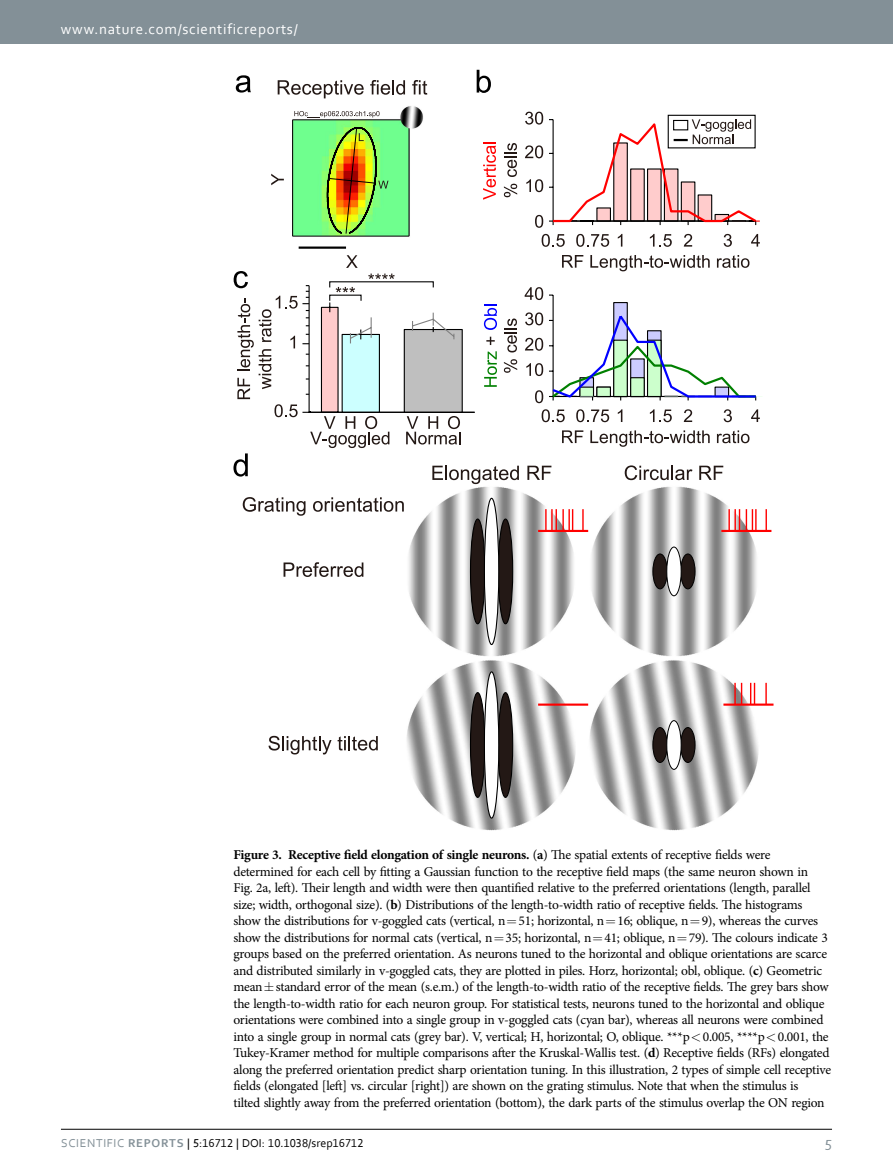
<style>
.page{position:relative;width:893px;height:1174px;background:#fff}
.page>*{position:absolute;margin:0;border:0;box-sizing:border-box;transform-origin:0 0}
.t1{font:15px "Corbel";letter-spacing:.045em;color:#fff}
.t2{font:15px "Corbel";color:#839097}
.t3{font:13.5px/16.5px "Minion Pro";letter-spacing:-.02em;color:#000}
.t4{font:12px "Corbel";color:#000}
.s1{font-weight:700}
.s2{color:#839097}
.s3{font-weight:700;color:#839097}
</style>
<div class="page">
<div style="left:0;top:0;width:893px;height:43px;background:#839097"></div>
<hr style="left:61px;top:1129px;width:771px;height:1px;background:#000">
<img style="left:292px;top:106px;width:468px;height:724px">
<div style="left:552px;top:294px;width:204px;height:103px;background:#fff"></div>
<div style="left:613px;top:302px;width:15px;height:95px;background:#ccf;border:1px solid #000"></div>
<svg style="left:542px;top:234px;width:23px;height:13px"></svg>
<svg style="left:576px;top:234px;width:33px;height:13px"></svg>
<svg style="left:618px;top:234px;width:4px;height:13px"></svg>
<svg style="left:650px;top:234px;width:22px;height:13px"></svg>
<svg style="left:684px;top:234px;width:8px;height:13px"></svg>
<svg style="left:724px;top:234px;width:8px;height:13px"></svg>
<svg style="left:751px;top:234px;width:9px;height:13px"></svg>
<svg style="left:535px;top:215px;width:8px;height:13px"></svg>
<svg style="left:526px;top:179px;width:17px;height:13px"></svg>
<svg style="left:525px;top:145px;width:18px;height:13px"></svg>
<svg style="left:525px;top:112px;width:18px;height:13px"></svg>
<svg style="left:562px;top:255px;width:21px;height:13px"></svg>
<svg style="left:590px;top:255px;width:120px;height:16px"></svg>
<svg style="left:717px;top:255px;width:32px;height:13px"></svg>
<svg style="left:504px;top:184px;width:13px;height:13px"></svg>
<svg style="left:504px;top:143px;width:13px;height:34px"></svg>
<svg style="left:542px;top:409px;width:23px;height:13px"></svg>
<svg style="left:576px;top:409px;width:33px;height:13px"></svg>
<svg style="left:618px;top:409px;width:4px;height:13px"></svg>
<svg style="left:650px;top:409px;width:22px;height:13px"></svg>
<svg style="left:684px;top:409px;width:8px;height:13px"></svg>
<svg style="left:724px;top:409px;width:8px;height:13px"></svg>
<svg style="left:751px;top:409px;width:9px;height:13px"></svg>
<svg style="left:535px;top:390px;width:8px;height:13px"></svg>
<svg style="left:526px;top:363px;width:17px;height:13px"></svg>
<svg style="left:525px;top:312px;width:18px;height:13px"></svg>
<svg style="left:525px;top:287px;width:18px;height:13px"></svg>
<svg style="left:562px;top:430px;width:21px;height:13px"></svg>
<svg style="left:590px;top:430px;width:120px;height:17px"></svg>
<svg style="left:717px;top:430px;width:32px;height:13px"></svg>
<hr style="left:553px;top:295px;width:1px;height:101px;background:#000">
<svg style="left:477px;top:70px;width:14px;height:23px"></svg>
<svg style="left:271px;top:174px;width:13px;height:11px"></svg>
<hr style="left:299px;top:246px;width:47px;height:3px;background:#000">
<svg style="left:236px;top:75px;width:15px;height:18px"></svg>
<img style="left:326px;top:127px;width:62px;height:107px">
<svg style="left:294px;top:111px;width:85px;height:7px"></svg>
<svg style="left:278px;top:80px;width:86px;height:18px"></svg>
<svg style="left:370px;top:80px;width:35px;height:15px"></svg>
<svg style="left:412px;top:80px;width:15px;height:15px"></svg>
<svg style="left:483px;top:142px;width:13px;height:58px"></svg>
<svg style="left:525px;top:338px;width:18px;height:13px"></svg>
<svg style="left:549px;top:313px;width:209px;height:87px"></svg>
<div style="left:668px;top:115px;width:88px;height:33px;border:1px solid #000"></div>
<svg style="left:549px;top:119px;width:211px;height:106px"></svg>
<svg style="left:269px;top:736px;width:63px;height:18px"></svg>
<svg style="left:338px;top:736px;width:40px;height:14px"></svg>
<div style="left:470px;top:692px;width:15px;height:105px;background:#231815;border-radius:50%"></div>
<div style="left:470px;top:692px;width:15px;height:106px;border:1px solid #000;border-radius:50%"></div>
<div style="left:498px;top:692px;width:15px;height:105px;background:#231815;border-radius:50%"></div>
<div style="left:498px;top:692px;width:15px;height:106px;border:1px solid #000;border-radius:50%"></div>
<div style="left:484px;top:672px;width:15px;height:146px;background:#fff;border-radius:50%"></div>
<div style="left:484px;top:671px;width:15px;height:147px;border:1px solid #000;border-radius:50%"></div>
<div style="left:653px;top:554px;width:14px;height:35px;background:#231815;border-radius:50%"></div>
<div style="left:653px;top:553px;width:15px;height:36px;border:1px solid #000;border-radius:50%"></div>
<div style="left:681px;top:554px;width:14px;height:35px;background:#231815;border-radius:50%"></div>
<div style="left:680px;top:553px;width:15px;height:36px;border:1px solid #000;border-radius:50%"></div>
<div style="left:667px;top:547px;width:14px;height:49px;background:#fff;border-radius:50%"></div>
<div style="left:666px;top:547px;width:15px;height:49px;border:1px solid #000;border-radius:50%"></div>
<div style="left:470px;top:519px;width:15px;height:105px;background:#231815;border-radius:50%"></div>
<div style="left:470px;top:518px;width:15px;height:106px;border:1px solid #000;border-radius:50%"></div>
<div style="left:498px;top:519px;width:15px;height:105px;background:#231815;border-radius:50%"></div>
<div style="left:498px;top:518px;width:15px;height:106px;border:1px solid #000;border-radius:50%"></div>
<div style="left:484px;top:498px;width:15px;height:146px;background:#fff;border-radius:50%"></div>
<div style="left:484px;top:498px;width:15px;height:147px;border:1px solid #000;border-radius:50%"></div>
<svg style="left:284px;top:562px;width:79px;height:15px"></svg>
<svg style="left:243px;top:497px;width:63px;height:19px"></svg>
<svg style="left:313px;top:497px;width:91px;height:15px"></svg>
<svg style="left:233px;top:255px;width:286px;height:229px"></svg>
<svg style="left:527px;top:466px;width:24px;height:14px"></svg>
<svg style="left:625px;top:465px;width:67px;height:15px"></svg>
<svg style="left:699px;top:466px;width:24px;height:14px"></svg>
<hr style="left:721px;top:530px;width:50px;height:2px;background:#f00">
<hr style="left:728px;top:509px;width:2px;height:22px;background:#f00">
<hr style="left:734px;top:509px;width:2px;height:22px;background:#f00">
<svg style="left:739px;top:509px;width:1px;height:21px"></svg>
<svg style="left:746px;top:509px;width:7px;height:21px"></svg>
<hr style="left:765px;top:509px;width:2px;height:22px;background:#f00">
<hr style="left:755px;top:509px;width:2px;height:22px;background:#f00">
<hr style="left:538px;top:530px;width:50px;height:2px;background:#f00">
<hr style="left:545px;top:509px;width:2px;height:22px;background:#f00">
<hr style="left:551px;top:509px;width:2px;height:22px;background:#f00">
<hr style="left:555px;top:509px;width:2px;height:22px;background:#f00">
<hr style="left:562px;top:509px;width:2px;height:22px;background:#f00">
<hr style="left:568px;top:509px;width:2px;height:22px;background:#f00">
<hr style="left:582px;top:509px;width:2px;height:22px;background:#f00">
<svg style="left:572px;top:509px;width:1px;height:21px"></svg>
<hr style="left:723px;top:703px;width:50px;height:2px;background:#f00">
<hr style="left:734px;top:683px;width:2px;height:21px;background:#f00">
<svg style="left:741px;top:683px;width:1px;height:20px"></svg>
<svg style="left:750px;top:683px;width:5px;height:21px"></svg>
<hr style="left:765px;top:683px;width:2px;height:21px;background:#f00">
<hr style="left:538px;top:703px;width:50px;height:2px;background:#f00">
<div style="left:653px;top:727px;width:14px;height:35px;background:#231815;border-radius:50%"></div>
<div style="left:653px;top:727px;width:15px;height:35px;border:1px solid #000;border-radius:50%"></div>
<div style="left:681px;top:727px;width:14px;height:35px;background:#231815;border-radius:50%"></div>
<div style="left:680px;top:727px;width:15px;height:35px;border:1px solid #000;border-radius:50%"></div>
<div style="left:667px;top:720px;width:14px;height:49px;background:#fff;border-radius:50%"></div>
<div style="left:666px;top:720px;width:15px;height:49px;border:1px solid #000;border-radius:50%"></div>
<p class="t1" style="left:61px;top:19px;width:238px">www.nature.com/scientificreports/</p>
<p class="t3" style="left:233px;top:846px;width:599px"><span class="s1">Figure 3. Receptive field elongation of single neurons.</span> (<span class="s1">a</span>) The spatial extents of receptive fields were determined for each cell by fitting a Gaussian function to the receptive field maps (the same neuron shown in<br>Fig. 2a, left). Their length and width were then quantified relative to the preferred orientations (length, parallel size; width, orthogonal size). (<span class="s1">b</span>) Distributions of the length-to-width ratio of receptive fields. The histograms show the distributions for v-goggled cats (vertical, n 51; horizontal, n 16; oblique, n 9), whereas the curves show the distributions for normal cats (vertical, n 35; horizontal, n 41; oblique, n 79). The colours indicate 3 groups based on the preferred orientation. As neurons tuned to the horizontal and oblique orientations are scarce and distributed similarly in v-goggled cats, they are plotted in piles. Horz, horizontal; obl, oblique. (<span class="s1">c</span>) Geometric mean standard error of the mean (s.e.m.) of the length-to-width ratio of the receptive fields. The grey bars show the length-to-width ratio for each neuron group. For statistical tests, neurons tuned to the horizontal and oblique orientations were combined into a single group in v-goggled cats (cyan bar), whereas all neurons were combined into a single group in normal cats (grey bar). V, vertical; H, horizontal; O, oblique. ***p 0.005, ****p 0.001, the Tukey-Kramer method for multiple comparisons after the Kruskal-Wallis test. (<span class="s1">d</span>) Receptive fields (RFs) elongated along the preferred orientation predict sharp orientation tuning. In this illustration, 2 types of simple cell receptive fields (elongated [left] vs. circular [right]) are shown on the grating stimulus. Note that when the stimulus is<br>tilted slightly away from the preferred orientation (bottom), the dark parts of the stimulus overlap the ON region</p>
<p class="t4" style="left:61px;top:1135px;width:304px"><span class="s2">Scientific</span> <span class="s3">REPORTS</span> | 5:16712 | DOI: 10.1038/srep16712</p>
<p class="t2" style="left:825px;top:1132px;width:9px">5</p>
</div>
